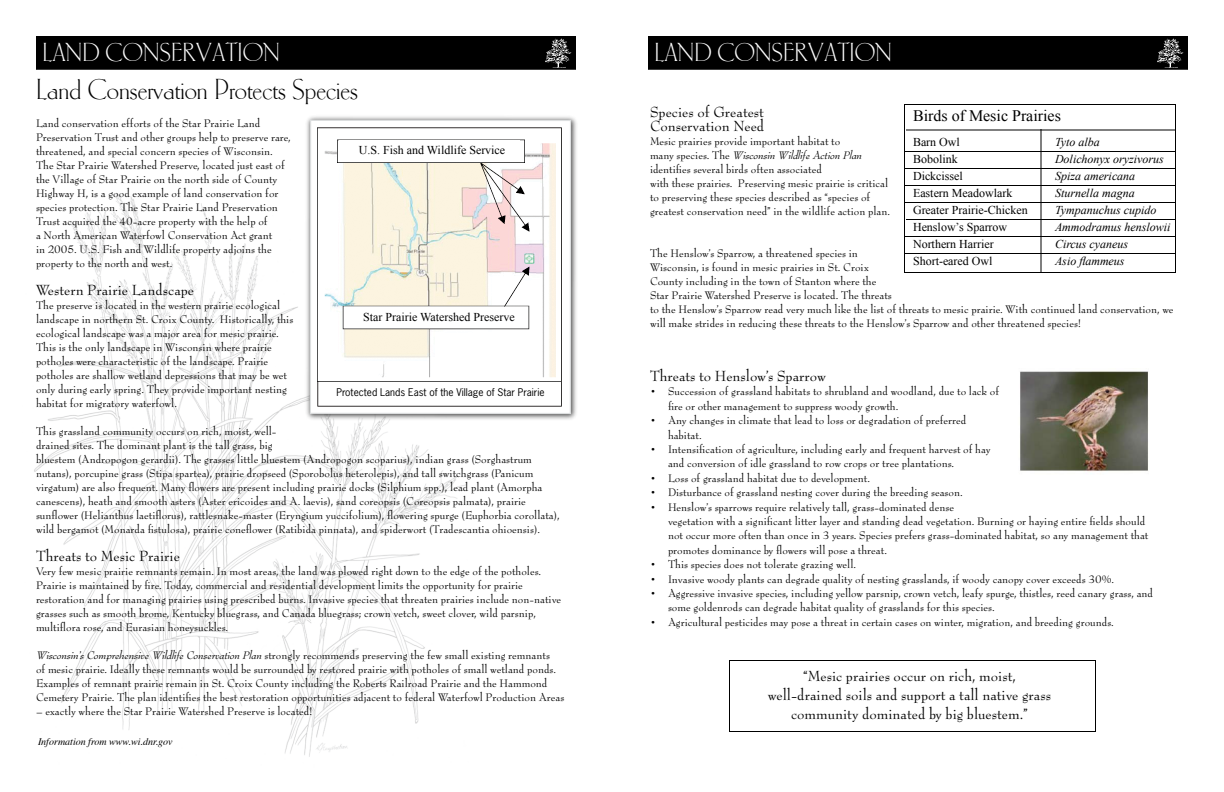
<style>
.page{position:relative;width:1224px;height:792px;background:#fff}
.page>*{position:absolute;margin:0;border:0;box-sizing:border-box;transform-origin:0 0}
.t1{font:30px "Carlton Let Plain";color:#000}
.t2{font:27px "Carlton Let Plain";color:#fff}
.t3{font:16px/19.2px "Bernhard Modern";color:#000}
.t4{font:16px "Times New Roman";color:#000}
.t5{font:12px/14px "Bernhard Modern";color:#000}
.t6{font:12px "Times New Roman";color:#000}
.t7{font:italic 12px "Times New Roman";color:#000}
.t8{font:10px "News Gothic Std";color:#000}
.t9{font:italic 10px "Times";color:#000}
.s1{font-style:italic}
</style>
<div class="page">
<img style="left:34px;top:193px;width:432px;height:564px">
<div style="left:36px;top:36px;width:540px;height:33px;background:#000"></div>
<div style="left:36px;top:36px;width:540px;height:34px;border:1px solid #000"></div>
<img style="left:545px;top:38px;width:27px;height:30px">
<div style="left:648px;top:36px;width:540px;height:33px;background:#000"></div>
<div style="left:648px;top:36px;width:540px;height:34px;border:1px solid #000"></div>
<img style="left:1157px;top:38px;width:27px;height:30px">
<div style="left:904px;top:104px;width:272px;height:169px;border:1px solid #000"></div>
<hr style="left:906px;top:130px;width:270px;height:1px;background:#000">
<hr style="left:1040px;top:129px;width:2px;height:144px;background:#000">
<hr style="left:905px;top:151px;width:270px;height:1px;background:#000">
<hr style="left:905px;top:168px;width:270px;height:1px;background:#000">
<hr style="left:905px;top:185px;width:270px;height:1px;background:#000">
<hr style="left:905px;top:202px;width:270px;height:1px;background:#000">
<hr style="left:906px;top:219px;width:270px;height:1px;background:#000">
<hr style="left:905px;top:236px;width:270px;height:1px;background:#000">
<hr style="left:905px;top:253px;width:270px;height:1px;background:#000">
<img style="left:1020px;top:371px;width:128px;height:101px">
<div style="left:729px;top:660px;width:367px;height:72px;border:1px solid #000"></div>
<div style="left:304px;top:114px;width:274px;height:307px;background:#000;opacity:.75"></div>
<div style="left:310px;top:120px;width:260px;height:293px;background:#fff"></div>
<div style="left:310px;top:120px;width:261px;height:294px;border:1px solid #dddfe0"></div>
<img style="left:317px;top:127px;width:245px;height:280px">
<div style="left:340px;top:140px;width:180px;height:20px;background:#fff"></div>
<div style="left:346px;top:308px;width:182px;height:18px;background:#fff"></div>
<div style="left:319px;top:383px;width:238px;height:19px;background:#fff"></div>
<h2 class="t2" style="left:42px;top:39px;width:239px">LAND CONSERVATION</h2>
<h2 class="t2" style="left:654px;top:39px;width:239px">LAND CONSERVATION</h2>
<h1 class="t1" style="left:36px;top:75px;width:324px">Land Conservation Protects Species</h1>
<p class="t5" style="left:36px;top:117px;width:256px">Land conservation efforts of the Star Prairie Land Preservation Trust and other groups help to preserve rare, threatened, and special concern species of Wisconsin.<br>The Star Prairie Watershed Preserve, located just east of the Village of Star Prairie on the north side of County Highway H, is a good example of land conservation for species protection. The Star Prairie Land Preservation Trust acquired the 40-acre property with the help of<br>a North American Waterfowl Conservation Act grant<br>in 2005. U.S. Fish and Wildlife property adjoins the property to the north and west.</p>
<h3 class="t3" style="left:36px;top:281px;width:160px">Western Prairie Landscape</h3>
<p class="t5" style="left:36px;top:299px;width:259px">The preserve is located in the western prairie ecological landscape in northern St. Croix County. Historically, this ecological landscape was a major area for mesic prairie.<br>This is the only landscape in Wisconsin where prairie potholes were characteristic of the landscape. Prairie potholes are shallow wetland depressions that may be wet only during early spring. They provide important nesting habitat for migratory waterfowl.</p>
<p class="t5" style="left:36px;top:425px;width:525px">This grassland community occurs on rich, moist, well-<br>drained sites. The dominant plant is the tall grass, big<br>bluestem (Andropogon gerardii). The grasses little bluestem (Andropogon scoparius), indian grass (Sorghastrum nutans), porcupine grass (Stipa spartea), prairie dropseed (Sporobolus heterolepis), and tall switchgrass (Panicum virgatum) are also frequent. Many flowers are present including prairie docks (Silphium spp.), lead plant (Amorpha canescens), heath and smooth asters (Aster ericoides and A. laevis), sand coreopsis (Coreopsis palmata), prairie sunflower (Helianthus laetiflorus), rattlesnake-master (Eryngium yuccifolium), flowering spurge (Euphorbia corollata), wild bergamot (Monarda fistulosa), prairie coneflower (Ratibida pinnata), and spiderwort (Tradescantia ohioensis).</p>
<h3 class="t3" style="left:36px;top:547px;width:145px">Threats to Mesic Prairie</h3>
<p class="t5" style="left:36px;top:565px;width:527px">Very few mesic prairie remnants remain. In most areas, the land was plowed right down to the edge of the potholes.<br>Prairie is maintained by fire. Today, commercial and residential development limits the opportunity for prairie restoration and for managing prairies using prescribed burns. Invasive species that threaten prairies include non-native grasses such as smooth brome, Kentucky bluegrass, and Canada bluegrass; crown vetch, sweet clover, wild parsnip, multiflora rose, and Eurasian honeysuckles.</p>
<p class="t5" style="left:36px;top:649px;width:530px"><span class="s1">Wisconsin’s Comprehensive Wildlife Conservation Plan</span> strongly recommends preserving the few small existing remnants<br>of mesic prairie. Ideally these remnants would be surrounded by restored prairie with potholes of small wetland ponds.<br>Examples of remnant prairie remain in St. Croix County including the Roberts Railroad Prairie and the Hammond Cemetery Prairie. The plan identifies the best restoration opportunities adjacent to federal Waterfowl Production Areas</p>
<p class="t5" style="left:36px;top:705px;width:278px">– exactly where the Star Prairie Watershed Preserve is located!</p>
<p class="t6" style="left:359px;top:142px;width:148px">U.S. Fish and Wildlife Service</p>
<p class="t6" style="left:363px;top:309px;width:153px">Star Prairie Watershed Preserve</p>
<p class="t8" style="left:336px;top:386px;width:210px">Protected Lands East of the Village of Star Prairie</p>
<p class="t9" style="left:38px;top:732px;width:136px">Information from www.wi.dnr.gov</p>
<h3 class="t3" style="left:650px;top:105px;width:116px;line-height:14px">Species of Greatest<br>Conservation Need</h3>
<p class="t5" style="left:650px;top:134px;width:242px">Mesic prairies provide important habitat to<br>many species. The <span class="s1">Wisconsin Wildlife Action Plan </span>identifies several birds often associated<br>with these prairies. Preserving mesic prairie is critical to preserving these species described as “species of greatest conservation need” in the wildlife action plan.</p>
<p class="t5" style="left:650px;top:246px;width:525px">The Henslow’s Sparrow, a threatened species in<br>Wisconsin, is found in mesic prairies in St. Croix<br>County including in the town of Stanton where the<br>Star Prairie Watershed Preserve is located. The threats<br>to the Henslow’s Sparrow read very much like the list of threats to mesic prairie. With continued land conservation, we will make strides in reducing these threats to the Henslow’s Sparrow and other threatened species!</p>
<h3 class="t4" style="left:913px;top:105px;width:149px">Birds of Mesic Prairies</h3>
<p class="t6" style="left:913px;top:134px;width:48px">Barn Owl</p>
<p class="t7" style="left:1055px;top:134px;width:46px">Tyto alba</p>
<p class="t6" style="left:913px;top:151px;width:46px">Bobolink</p>
<p class="t7" style="left:1055px;top:151px;width:110px">Dolichonyx oryzivorus</p>
<p class="t6" style="left:913px;top:168px;width:51px">Dickcissel</p>
<p class="t7" style="left:1055px;top:168px;width:82px">Spiza americana</p>
<p class="t6" style="left:913px;top:185px;width:101px">Eastern Meadowlark</p>
<p class="t7" style="left:1055px;top:185px;width:81px">Sturnella magna</p>
<p class="t6" style="left:913px;top:202px;width:116px">Greater Prairie-Chicken</p>
<p class="t7" style="left:1055px;top:202px;width:103px">Tympanuchus cupido</p>
<p class="t6" style="left:913px;top:219px;width:96px">Henslow’s Sparrow</p>
<p class="t7" style="left:1055px;top:219px;width:117px">Ammodramus henslowii</p>
<p class="t6" style="left:913px;top:236px;width:82px">Northern Harrier</p>
<p class="t7" style="left:1055px;top:236px;width:75px">Circus cyaneus</p>
<p class="t6" style="left:913px;top:253px;width:81px">Short-eared Owl</p>
<p class="t7" style="left:1055px;top:253px;width:71px">Asio flammeus</p>
<h3 class="t3" style="left:650px;top:367px;width:177px">Threats to Henslow’s Sparrow</h3>
<p class="t5" style="left:668px;top:385px;width:333px;line-height:14.4px;text-indent:-18px">• Succession of grassland habitats to shrubland and woodland, due to lack of fire or other management to suppress woody growth.</p>
<p class="t5" style="left:668px;top:413px;width:300px;line-height:14.4px;text-indent:-18px">• Any changes in climate that lead to loss or degradation of preferred habitat.</p>
<p class="t5" style="left:668px;top:442px;width:324px;line-height:14.4px;text-indent:-18px">• Intensification of agriculture, including early and frequent harvest of hay and conversion of idle grassland to row crops or tree plantations.</p>
<p class="t5" style="left:650px;top:471px;width:222px">• Loss of grassland habitat due to development.</p>
<p class="t5" style="left:650px;top:486px;width:314px">• Disturbance of grassland nesting cover during the breeding season.</p>
<p class="t5" style="left:668px;top:500px;width:482px;line-height:14.4px;text-indent:-18px">• Henslow’s sparrows require relatively tall, grass-dominated dense<br>vegetation with a significant litter layer and standing dead vegetation. Burning or haying entire fields should not occur more often than once in 3 years. Species prefers grass-dominated habitat, so any management that promotes dominance by flowers will pose a threat.</p>
<p class="t5" style="left:650px;top:558px;width:208px">• This species does not tolerate grazing well.</p>
<p class="t5" style="left:650px;top:572px;width:466px">• Invasive woody plants can degrade quality of nesting grasslands, if woody canopy cover exceeds 30%.</p>
<p class="t5" style="left:668px;top:586px;width:487px;line-height:14.4px;text-indent:-18px">• Aggressive invasive species, including yellow parsnip, crown vetch, leafy spurge, thistles, reed canary grass, and some goldenrods can degrade habitat quality of grasslands for this species.</p>
<p class="t5" style="left:650px;top:615px;width:465px">• Agricultural pesticides may pose a threat in certain cases on winter, migration, and breeding grounds.</p>
<h3 class="t3" style="left:768px;top:666px;width:285px;text-align:center">“Mesic prairies occur on rich, moist, well-drained soils and support a tall native grass community dominated by big bluestem.”</h3>
</div>
